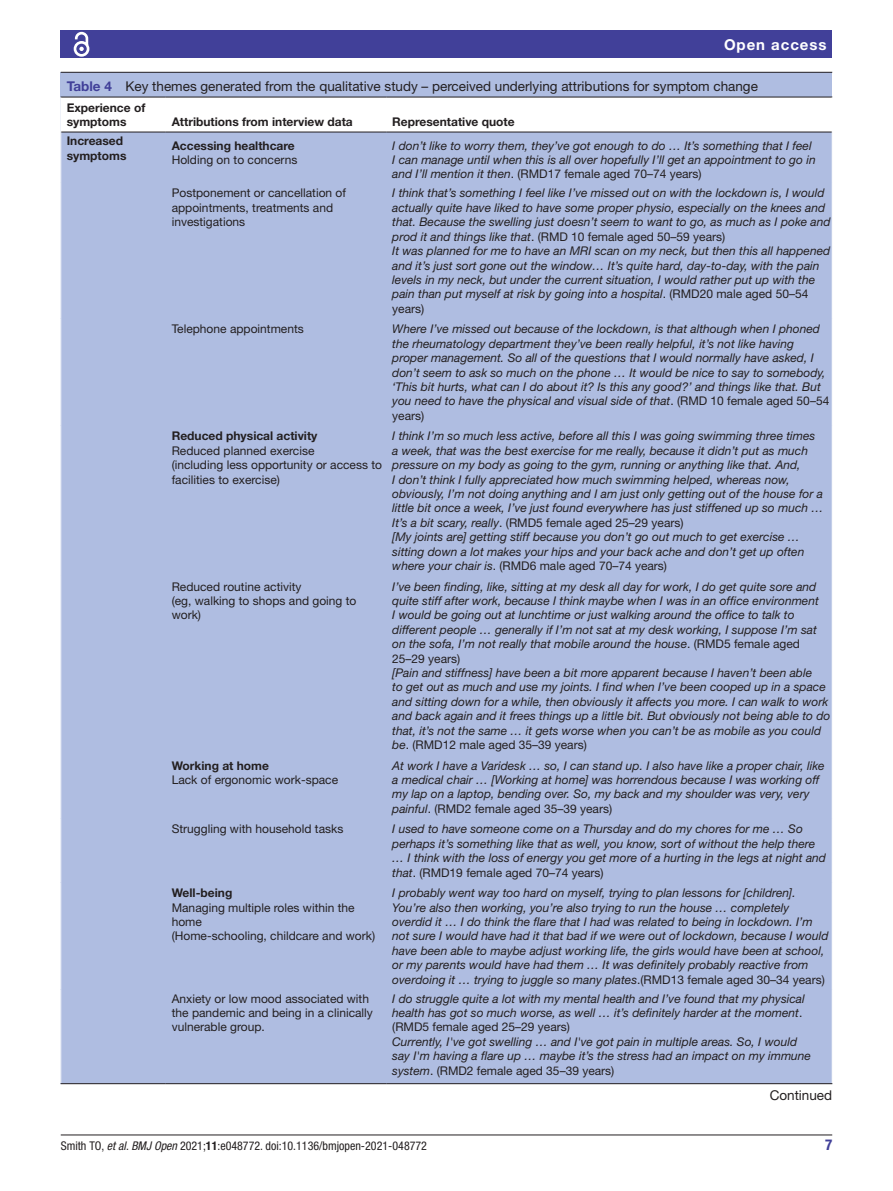
<style>
.page{position:relative;width:893px;height:1191px;background:#fff}
.page>*{position:absolute;margin:0;border:0;box-sizing:border-box;transform-origin:0 0}
.t1{font:700 15px "Helvetica Neue LT Std";letter-spacing:.065em;color:#fff}
.t2{font:700 condensed 15px "Helvetica Neue LT Std";color:#414099}
.t3{font:13.5px "Helvetica Neue LT Std";color:#231f20}
.t4{font:italic 12px/14.4px "Helvetica Neue LT Std";color:#231f20}
.t5{font:12px/14.4px "Helvetica Neue LT Std";color:#231f20}
.t6{font:700 12px/14.4px "Helvetica Neue LT Std";color:#231f20}
.t7{font:condensed 12px "Helvetica Neue LT Std";color:#231f20}
.s1{font-weight:700;color:#414099}
.s2{font-style:normal}
.s3{font-style:italic}
.s4{font-weight:700}
</style>
<div class="page">
<hr style="left:61px;top:1134px;width:771px;height:1px;background:#231f20">
<div style="left:61px;top:31px;width:771px;height:27px;background:#414099"></div>
<svg style="left:73px;top:31px;width:17px;height:26px"></svg>
<div style="left:61px;top:73px;width:771px;height:1011px;background:#afbde1"></div>
<hr style="left:61px;top:72px;width:771px;height:1px;background:#231f20">
<div style="left:61px;top:98px;width:771px;height:34px;background:#fff"></div>
<hr style="left:61px;top:97px;width:105px;height:1px;background:#231f20">
<hr style="left:61px;top:132px;width:105px;height:1px;background:#231f20">
<hr style="left:166px;top:97px;width:220px;height:1px;background:#231f20">
<hr style="left:166px;top:132px;width:220px;height:1px;background:#231f20">
<hr style="left:386px;top:97px;width:446px;height:1px;background:#231f20">
<hr style="left:386px;top:132px;width:446px;height:1px;background:#231f20">
<hr style="left:61px;top:1083px;width:105px;height:1px;background:#231f20">
<hr style="left:166px;top:1083px;width:220px;height:1px;background:#231f20">
<hr style="left:386px;top:1083px;width:446px;height:1px;background:#231f20">
<p class="t1" style="left:724px;top:35px;width:104px">Open access</p>
<p class="t3" style="left:67px;top:78px;width:693px"><span class="s1">Table 4</span> Key themes generated from the qualitative study – perceived underlying attributions for symptom change</p>
<p class="t6" style="left:67px;top:100px;width:80px">Experience of symptoms</p>
<p class="t6" style="left:172px;top:114px;width:183px">Attributions from interview data</p>
<p class="t6" style="left:392px;top:114px;width:124px">Representative quote</p>
<p class="t6" style="left:67px;top:133px;width:61px">Increased symptoms</p>
<p class="t6" style="left:172px;top:138px;width:125px">Accessing healthcare</p>
<p class="t5" style="left:172px;top:152px;width:127px">Holding on to concerns</p>
<p class="t4" style="left:392px;top:138px;width:425px">I don’t like to worry them, they’ve got enough to do … It’s something that I feel<br>I can manage until when this is all over hopefully I’ll get an appointment to go in and I’ll mention it then<span class="s2">. (RMD17 female aged 70–74 years)</span></p>
<p class="t5" style="left:172px;top:186px;width:176px">Postponement or cancellation of appointments, treatments and investigations</p>
<p class="t4" style="left:392px;top:186px;width:440px">I think that’s something I feel like I’ve missed out on with the lockdown is, I would actually quite have liked to have some proper physio, especially on the knees and that. Because the swelling just doesn’t seem to want to go, as much as I poke and prod it and things like that<span class="s2">. (RMD 10 female aged 50–59 years)<br></span>It was planned for me to have an MRI scan on my neck, but then this all happened and it’s just sort gone out the window… It’s quite hard, day-to-day, with the pain levels in my neck, but under the current situation, I would rather put up with the pain than put myself at risk by going into a hospital<span class="s2">. (RMD20 male aged 50–54 years)</span></p>
<p class="t5" style="left:172px;top:322px;width:134px">Telephone appointments</p>
<p class="t4" style="left:392px;top:322px;width:439px">Where I’ve missed out because of the lockdown, is that although when I phoned the rheumatology department they’ve been really helpful, it’s not like having proper management. So all of the questions that I would normally have asked, I don’t seem to ask so much on the phone … It would be nice to say to somebody, ‘This bit hurts, what can I do about it? Is this any good?’ and things like that. But you need to have the physical and visual side of that<span class="s2">. (RMD 10 female aged 50–54 years)</span></p>
<p class="t6" style="left:172px;top:428px;width:147px">Reduced physical activity</p>
<p class="t5" style="left:172px;top:443px;width:212px">Reduced planned exercise<br>(including less opportunity or access to facilities to exercise)</p>
<p class="t4" style="left:392px;top:428px;width:433px">I think I’m so much less active, before all this I was going swimming three times a week, that was the best exercise for me really, because it didn’t put as much pressure on my body as going to the gym, running or anything like that. And,<br>I don’t think I fully appreciated how much swimming helped, whereas now, obviously, I’m not doing anything and I am just only getting out of the house for a little bit once a week, I’ve just found everywhere has just stiffened up so much … It’s a bit scary, really<span class="s2">. (RMD5 female aged 25–29 years)<br></span>[My joints are] getting stiff because you don’t go out much to get exercise … sitting down a lot makes your hips and your back ache and don’t get up often where your chair is<span class="s2">. (RMD6 male aged 70–74 years)</span></p>
<p class="t5" style="left:172px;top:579px;width:186px">Reduced routine activity<br>(eg, walking to shops and going to work)</p>
<p class="t4" style="left:392px;top:579px;width:428px">I’ve been finding, like, sitting at my desk all day for work, I do get quite sore and quite stiff after work, because I think maybe when I was in an office environment I would be going out at lunchtime or just walking around the office to talk to different people … generally if I’m not sat at my desk working, I suppose I’m sat on the sofa, I’m not really that mobile around the house<span class="s2">. (RMD5 female aged 25–29 years)</span></p>
<p class="t4" style="left:392px;top:665px;width:440px">[Pain and stiffness] have been a bit more apparent because I haven’t been able<br>to get out as much and use my joints. I find when I’ve been cooped up in a space and sitting down for a while, then obviously it affects you more. I can walk to work and back again and it frees things up a little bit. But obviously not being able to do that, it’s not the same … it gets worse when you can’t be as mobile as you could be<span class="s2">. (RMD12 male aged 35–39 years)</span></p>
<p class="t6" style="left:172px;top:758px;width:99px">Working at home</p>
<p class="t5" style="left:172px;top:772px;width:168px">Lack of ergonomic work-space</p>
<p class="t4" style="left:392px;top:758px;width:434px">At work I have a Varidesk … so, I can stand up. I also have like a proper chair, like a medical chair … [Working at home] was horrendous because I was working off my lap on a laptop, bending over. So, my back and my shoulder was very, very painful<span class="s2">. (RMD2 female aged 35–39 years)</span></p>
<p class="t5" style="left:172px;top:821px;width:173px">Struggling with household tasks</p>
<p class="t4" style="left:392px;top:821px;width:435px">I used to have someone come on a Thursday and do my chores for me … So perhaps it’s something like that as well, you know, sort of without the help there … I think with the loss of energy you get more of a hurting in the legs at night and that<span class="s2">. (RMD19 female aged 70–74 years)</span></p>
<p class="t6" style="left:172px;top:885px;width:62px">Well-being</p>
<p class="t5" style="left:172px;top:900px;width:205px">Managing multiple roles within the home<br>(Home-schooling, childcare and work)</p>
<p class="t4" style="left:392px;top:885px;width:438px">I probably went way too hard on myself, trying to plan lessons for [children].<br>You’re also then working, you’re also trying to run the house … completely overdid it … I do think the flare that I had was related to being in lockdown. I’m not sure I would have had it that bad if we were out of lockdown, because I would have been able to maybe adjust working life, the girls would have been at school, or my parents would have had them … It was definitely probably reactive from overdoing it … trying to juggle so many plates<span class="s2">.(RMD13 female aged 30–34 years)</span></p>
<p class="t5" style="left:172px;top:991px;width:203px">Anxiety or low mood associated with the pandemic and being in a clinically vulnerable group.</p>
<p class="t4" style="left:392px;top:991px;width:414px">I do struggle quite a lot with my mental health and I’ve found that my physical health has got so much worse, as well … it’s definitely harder at the moment<span class="s2">. (RMD5 female aged 25–29 years)</span></p>
<p class="t4" style="left:392px;top:1034px;width:420px">Currently, I've got swelling … and I've got pain in multiple areas. So, I would say I'm having a flare up … maybe it’s the stress had an impact on my immune system<span class="s2">. (RMD2 female aged 35–39 years)</span></p>
<p class="t3" style="left:770px;top:1087px;width:64px">Continued</p>
<p class="t7" style="left:61px;top:1138px;width:368px">Smith TO, <span class="s3">et al</span>. <span class="s3">BMJ Open</span> 2021;<span class="s4">11</span>:e048772. doi:10.1136/bmjopen-2021-048772</p>
<p class="t2" style="left:825px;top:1135px;width:9px">7</p>
</div>
